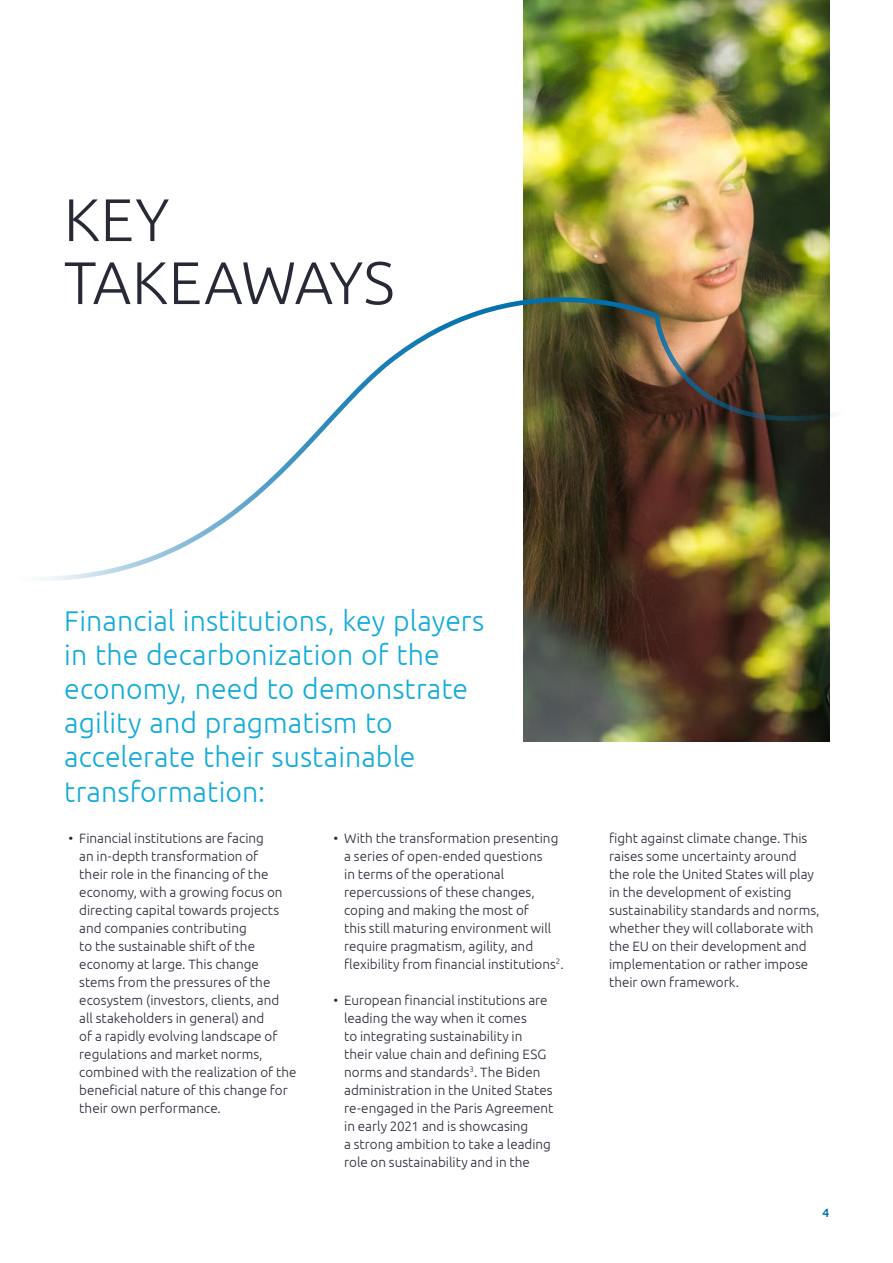
<style>
.page{position:relative;width:893px;height:1263px;background:#fff}
.page>*{position:absolute;margin:0;border:0;box-sizing:border-box;transform-origin:0 0}
.t1{font:300 60px/63px "Ubuntu";letter-spacing:.01em;color:#272936}
.t2{font:300 28.5px/34.2px "Ubuntu";letter-spacing:.005em;color:#12abdb}
.t3{font:300 13.5px/18px "Ubuntu";color:#272936}
.t4{font:500 12px "Ubuntu";color:#0070ad}
</style>
<div class="page">
<img style="left:523px;top:0;width:306px;height:741px">
<svg style="left:47px;top:297px;width:666px;height:285px"></svg>
<h1 class="t1" style="left:64px;top:187px;width:332px">KEY<br>TAKEAWAYS</h1>
<h2 class="t2" style="left:64px;top:603px;width:422px">Financial institutions, key players in the decarbonization of the economy, need to demonstrate agility and pragmatism to accelerate their sustainable transformation:</h2>
<p class="t3" style="left:79px;top:828px;width:219px;text-indent:-11px">• Financial institutions are facing<br>an in-depth transformation of<br>their role in the financing of the economy, with a growing focus on directing capital towards projects and companies contributing<br>to the sustainable shift of the economy at large. This change stems from the pressures of the ecosystem (investors, clients, and<br>all stakeholders in general) and<br>of a rapidly evolving landscape of regulations and market norms, combined with the realization of the beneficial nature of this change for their own performance.</p>
<p class="t3" style="left:344px;top:828px;width:221px;text-indent:-11px">• With the transformation presenting a series of open-ended questions<br>in terms of the operational repercussions of these changes, coping and making the most of<br>this still maturing environment will require pragmatism, agility, and flexibility from financial institutions<sup>2</sup>.</p>
<p class="t3" style="left:344px;top:990px;width:211px;text-indent:-11px">• European financial institutions are leading the way when it comes<br>to integrating sustainability in their value chain and defining ESG norms and standards<sup>3</sup>. The Biden administration in the United States re-engaged in the Paris Agreement in early 2021 and is showcasing<br>a strong ambition to take a leading role on sustainability and in the</p>
<p class="t3" style="left:609px;top:828px;width:212px">fight against climate change. This raises some uncertainty around the role the United States will play in the development of existing sustainability standards and norms, whether they will collaborate with the EU on their development and implementation or rather impose their own framework.</p>
<p class="t4" style="left:822px;top:1205px;width:8px">4</p>
</div>
